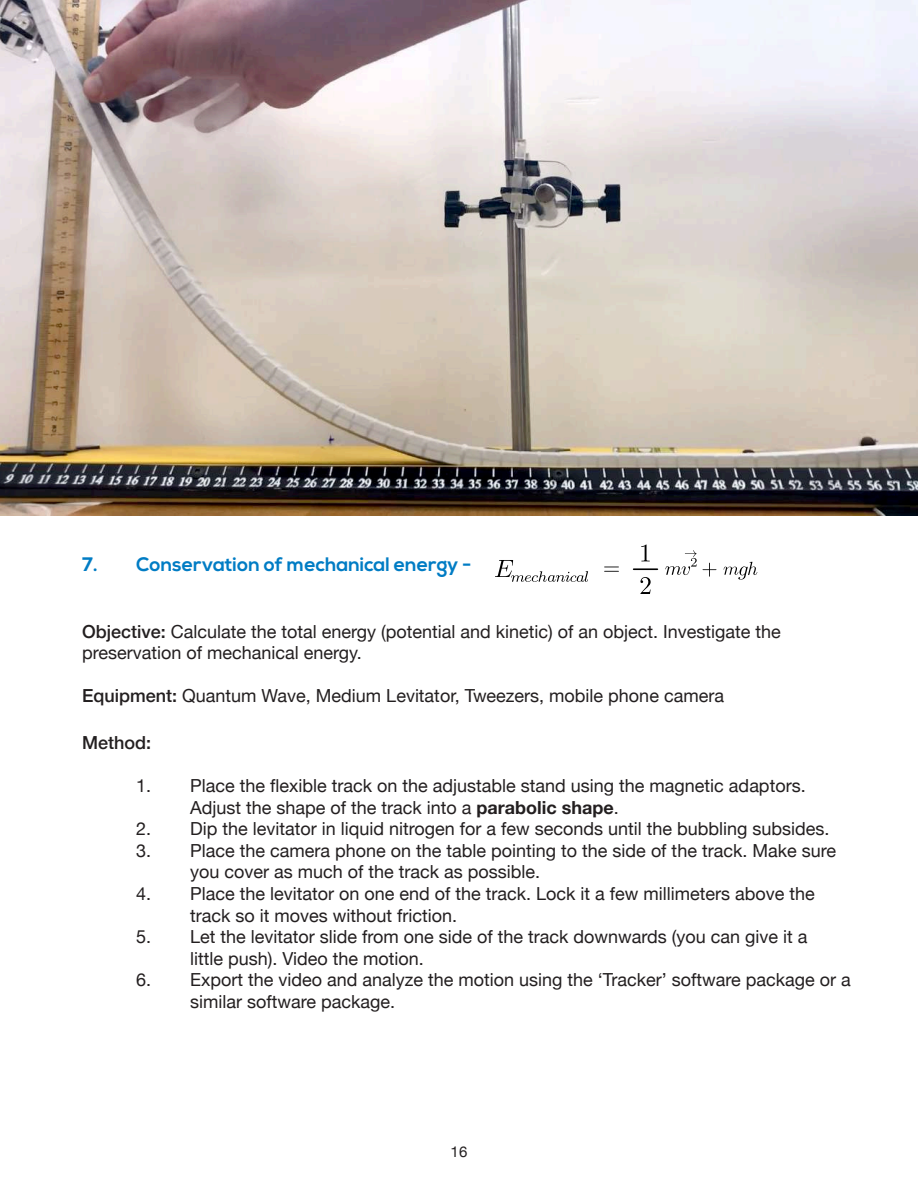
<style>
.page{position:relative;width:918px;height:1188px;background:#fff}
.page>*{position:absolute;margin:0;border:0;box-sizing:border-box;transform-origin:0 0}
.t1{font:700 19.5px "Nexa";color:#007cc4}
.t2{font:18px/21.6px "Helvetica Neue";color:#231f20}
.t3{font:500 18px "Helvetica Neue";color:#231f20}
.t4{font:15px "Helvetica Neue";color:#231f20}
.s1{font-weight:500}
.s2{font-weight:700}
</style>
<div class="page">
<img style="left:0;top:0;width:918px;height:515px">
<svg style="left:495px;top:560px;width:93px;height:22px"></svg>
<svg style="left:604px;top:567px;width:15px;height:5px"></svg>
<svg style="left:641px;top:544px;width:9px;height:17px"></svg>
<svg style="left:640px;top:577px;width:11px;height:17px"></svg>
<svg style="left:633px;top:568px;width:25px;height:2px"></svg>
<svg style="left:665px;top:550px;width:32px;height:25px"></svg>
<svg style="left:703px;top:563px;width:13px;height:14px"></svg>
<svg style="left:724px;top:562px;width:33px;height:18px"></svg>
<p class="t1" style="left:82px;top:553px;width:391px">7. Conservation of mechanical energy -</p>
<p class="t2" style="left:82px;top:621px;width:700px"><span class="s1">Objective:</span> Calculate the total energy (potential and kinetic) of an object. Investigate the preservation of mechanical energy.</p>
<p class="t2" style="left:82px;top:686px;width:643px"><span class="s1">Equipment:</span> Quantum Wave, Medium Levitator, Tweezers, mobile phone camera</p>
<p class="t3" style="left:82px;top:728px;width:71px">Method:</p>
<p class="t2" style="left:190px;top:776px;width:617px;text-indent:-54px">1. Place the flexible track on the adjustable stand using the magnetic adaptors.<br>Adjust the shape of the track into a <span class="s2">parabolic shape</span>.</p>
<p class="t2" style="left:136px;top:819px;width:695px">2. Dip the levitator in liquid nitrogen for a few seconds until the bubbling subsides.</p>
<p class="t2" style="left:190px;top:841px;width:647px;text-indent:-54px">3. Place the camera phone on the table pointing to the side of the track. Make sure you cover as much of the track as possible.</p>
<p class="t2" style="left:190px;top:884px;width:626px;text-indent:-54px">4. Place the levitator on one end of the track. Lock it a few millimeters above the track so it moves without friction.</p>
<p class="t2" style="left:190px;top:927px;width:619px;text-indent:-54px">5. Let the levitator slide from one side of the track downwards (you can give it a little push). Video the motion.</p>
<p class="t2" style="left:190px;top:970px;width:662px;text-indent:-54px">6. Export the video and analyze the motion using the ‘Tracker’ software package or a similar software package.</p>
<p class="t4" style="left:451px;top:1141px;width:18px">16</p>
</div>
